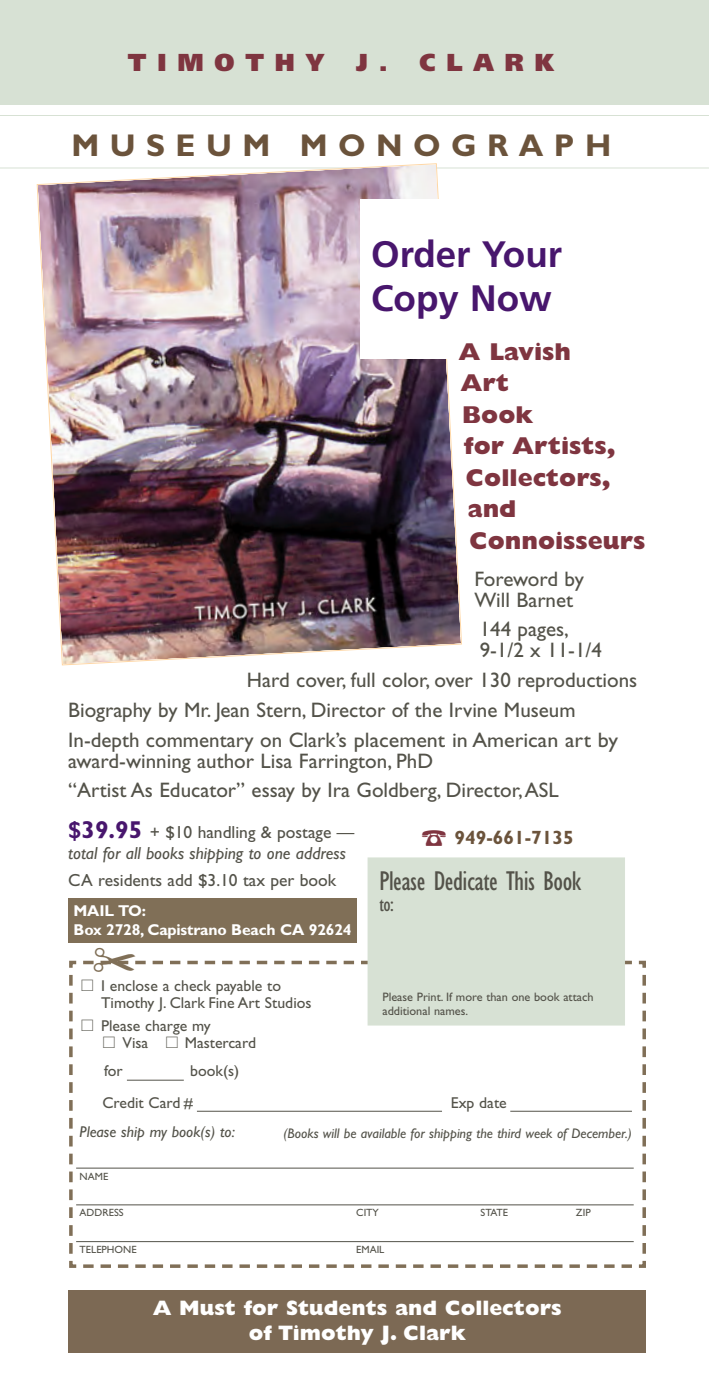
<style>
.page{position:relative;width:709px;height:1386px;background:#fff}
.page>*{position:absolute;margin:0;border:0;box-sizing:border-box;transform-origin:0 0}
.t1{font:700 36.75px/44.1px "Frutiger";color:#48166d}
.t2{font:700 31.5px "Gill Sans";letter-spacing:.33em;color:#6b533b}
.t3{font:condensed 28px "Gill Sans";letter-spacing:-.02em;color:#535249}
.t4{font:800 24.5px "Gill Sans";color:#7f3540}
.t5{font:900 24.5px "Frutiger";letter-spacing:.445em;color:#7f3540}
.t6{font:21px/29.8px "Gill Sans";color:#535249}
.t7{font:800 21px/25.2px "Gill Sans";color:#fff;text-align:center}
.t8{font:condensed 21px "Gill Sans";color:#535249}
.t9{font:700 19.25px "Gill Sans";color:#6b533b}
.t10{font:italic 17.5px/21px "Gill Sans";color:#535249}
.t11{font:17.5px "Gill Sans";color:#535249}
.t12{font:15.75px/17.5px "Gill Sans";color:#535249}
.t13{font:700 15.75px/18.9px "Gill Sans";letter-spacing:-.01em;color:#fff}
.t14{font:italic 15.75px "Gill Sans";color:#535249}
.t15{font:italic 14px "Gill Sans";color:#535249}
.t16{font:12.25px/14.7px "Gill Sans";color:#535249}
.t17{font:10.5px "Gill Sans";color:#535249}
.s1{font-weight:700;font-style:normal;font-size:24.5px;color:#48166d}
.s2{font-style:normal}
.s3{color:#7f3540}
</style>
<div class="page">
<div style="left:0;top:0;width:709px;height:105px;background:#d7e1d4"></div>
<hr style="left:0;top:115px;width:709px;height:1px;background:#d7e1d4">
<hr style="left:0;top:168px;width:709px;height:1px;background:#d7e1d4">
<img style="left:36px;top:163px;width:426px;height:503px">
<div style="left:360px;top:200px;width:286px;height:159px;background:#fff"></div>
<div style="left:68px;top:1290px;width:578px;height:63px;background:#7c6954"></div>
<div style="left:368px;top:858px;width:256px;height:167px;background:#d7e1d4"></div>
<div style="left:68px;top:899px;width:289px;height:44px;background:#806f57"></div>
<svg style="left:69px;top:947px;width:577px;height:321px"></svg>
<p class="t5" style="left:128px;top:52px;width:198px">TIMOTHY</p>
<p class="t5" style="left:356px;top:52px;width:200px">J. CLARK</p>
<h2 class="t2" style="left:71px;top:134px;width:541px">MUSEUM MONOGRAPH</h2>
<h1 class="t1" style="left:371px;top:235px;width:192px">Order Your<br>Copy Now</h1>
<p class="t4" style="left:458px;top:342px;width:114px">A Lavish</p>
<p class="t4" style="left:460px;top:374px;width:50px">Art</p>
<p class="t4" style="left:462px;top:405px;width:72px">Book</p>
<p class="t4" style="left:464px;top:437px;width:153px">for Artists,</p>
<p class="t4" style="left:465px;top:468px;width:147px">Collectors,</p>
<p class="t4" style="left:467px;top:500px;width:50px">and</p>
<p class="t4" style="left:469px;top:531px;width:178px">Connoisseurs</p>
<p class="t6" style="left:474px;top:570px;width:111px;line-height:21px">Foreword by<br>Will Barnet</p>
<p class="t6" style="left:480px;top:621px;width:124px;line-height:21px">144 pages,<br>9-1/2 x 11-1/4</p>
<p class="t6" style="left:68px;top:667px;width:570px;text-indent:178px">Hard cover, full color, over 130 reproductions<br>Biography by Mr. Jean Stern, Director of the Irvine Museum<br>In-depth commentary on Clark’s placement in American art by</p>
<p class="t6" style="left:68px;top:748px;width:492px">award-winning author Lisa Farrington, PhD<br>“Artist As Educator” essay by Ira Goldberg, Director,ASL</p>
<p class="t10" style="left:68px;top:824px;width:287px"><span class="s1">$39.95</span> <span class="s2">+ $10 handling &amp; postage — </span>total for all books shipping to one address</p>
<p class="t11" style="left:68px;top:873px;width:269px">CA residents add $3.10 tax per book</p>
<p class="t9" style="left:421px;top:831px;width:154px"><span class="s3">☎</span> 949-661-7135</p>
<h3 class="t3" style="left:379px;top:870px;width:204px">Please Dedicate This Book</h3>
<p class="t8" style="left:379px;top:896px;width:16px">to:</p>
<p class="t13" style="left:74px;top:903px;width:280px">MAIL TO:<br>Box 2728, Capistrano Beach CA 92624</p>
<p class="t12" style="left:101px;top:978px;width:212px">I enclose a check payable to<br>Timothy J. Clark Fine Art Studios</p>
<p class="t12" style="left:123px;top:1018px;width:89px;text-indent:-22px">Please charge my<br>Visa</p>
<p class="t12" style="left:185px;top:1036px;width:73px">Mastercard</p>
<p class="t12" style="left:104px;top:1064px;width:20px">for</p>
<p class="t12" style="left:102px;top:1057px;width:138px;line-height:31.5px;text-indent:88px">book(s)<br>Credit Card #</p>
<p class="t16" style="left:382px;top:990px;width:212px">Please Print. If more than one book attach additional names.</p>
<p class="t12" style="left:451px;top:1095px;width:57px">Exp date</p>
<p class="t14" style="left:80px;top:1126px;width:157px">Please ship my book(s) to:</p>
<p class="t15" style="left:283px;top:1127px;width:350px">(Books will be available for shipping the third week of December.)</p>
<p class="t17" style="left:80px;top:1172px;width:30px">NAME</p>
<p class="t17" style="left:80px;top:1209px;width:45px">ADDRESS</p>
<p class="t17" style="left:356px;top:1209px;width:24px">CITY</p>
<p class="t17" style="left:480px;top:1209px;width:29px">STATE</p>
<p class="t17" style="left:576px;top:1209px;width:16px">ZIP</p>
<p class="t17" style="left:80px;top:1245px;width:59px">TELEPHONE</p>
<p class="t17" style="left:356px;top:1245px;width:30px">EMAIL</p>
<p class="t7" style="left:153px;top:1297px;width:410px">A Must for Students and Collectors of Timothy J. Clark</p>
</div>
